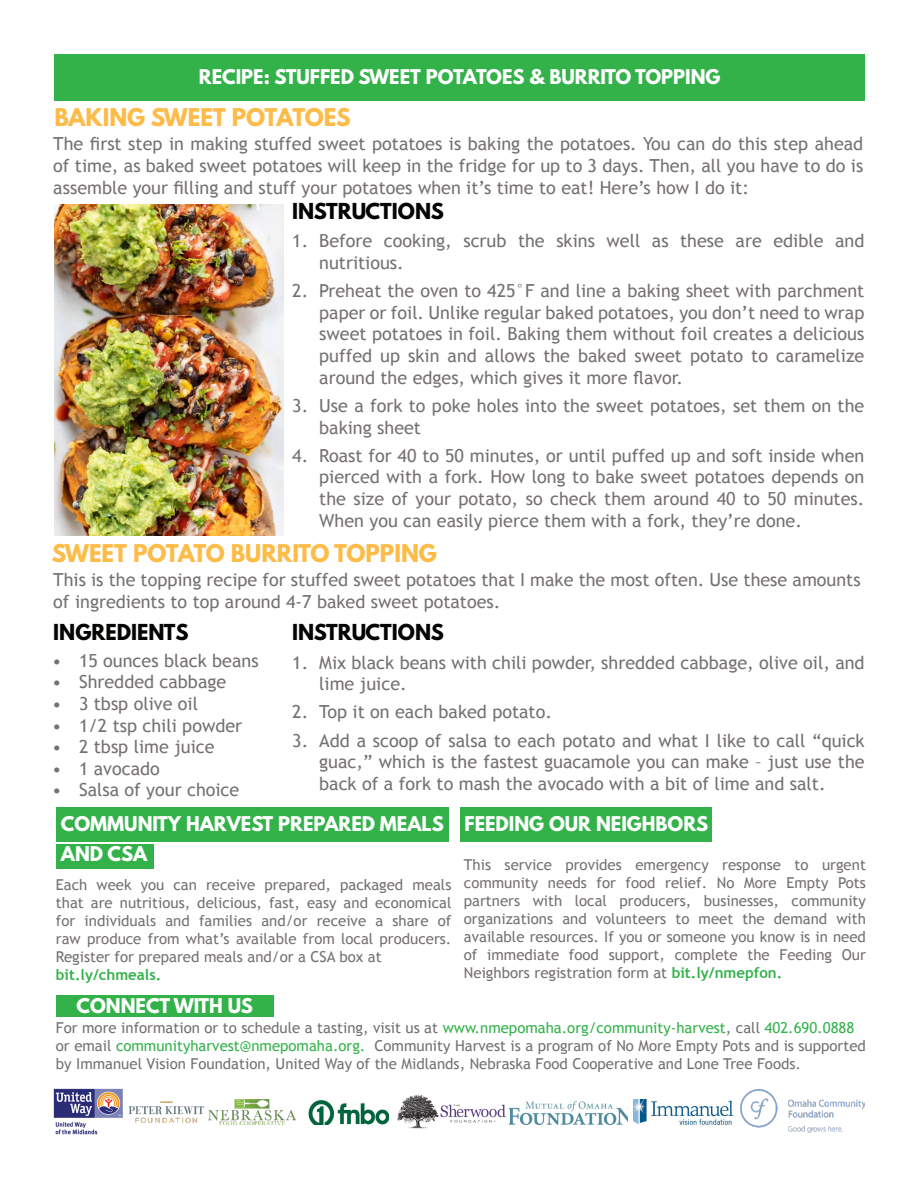
<style>
.page{position:relative;width:918px;height:1188px;background:#fff}
.page>*{position:absolute;margin:0;border:0;box-sizing:border-box;transform-origin:0 0}
.t1{font:700 21.75px "League Spartan";color:#fdbb48}
.t2{font:700 19.5px "League Spartan";color:#040503}
.t3{font:18px/21.6px "Trebuchet MS";color:#757170}
.t4{font:700 18px/30px "League Spartan";color:#fff}
.t5{font:15px/18px "Trebuchet MS";color:#757170;text-align:justify}
.t6{font:700 15px "Trebuchet MS";color:#33b24a}
.s1{font-weight:700;color:#33b24a}
.s2{color:#33b24a}
</style>
<div class="page">
<div style="left:56px;top:996px;width:218px;height:21px;background:#33b24a"></div>
<div style="left:56px;top:807px;width:393px;height:35px;background:#33b24a"></div>
<div style="left:56px;top:844px;width:97px;height:24px;background:#33b24a"></div>
<div style="left:461px;top:807px;width:251px;height:35px;background:#33b24a"></div>
<img style="left:217px;top:1099px;width:78px;height:26px">
<img style="left:309px;top:1100px;width:80px;height:24px">
<img style="left:510px;top:1101px;width:117px;height:23px">
<img style="left:122px;top:1090px;width:95px;height:33px">
<img style="left:633px;top:1099px;width:101px;height:26px">
<img style="left:54px;top:1089px;width:68px;height:46px">
<img style="left:397px;top:1096px;width:109px;height:32px">
<img style="left:740px;top:1090px;width:124px;height:42px">
<div style="left:55px;top:54px;width:810px;height:46px;background:#33b24a"></div>
<img style="left:55px;top:204px;width:228px;height:332px">
<p class="t4" style="left:199px;top:61px;width:523px">RECIPE: STUFFED SWEET POTATOES &amp; BURRITO TOPPING</p>
<p class="t1" style="left:55px;top:101px;width:298px">BAKING SWEET POTATOES</p>
<p class="t3" style="left:53px;top:133px;width:812px;text-align:justify">The first step in making stuffed sweet potatoes is baking the potatoes. You can do this step ahead of time, as baked sweet potatoes will keep in the fridge for up to 3 days. Then, all you have to do is assemble your filling and stuff your potatoes when it’s time to eat! Here’s how I do it:</p>
<p class="t2" style="left:292px;top:196px;width:153px">INSTRUCTIONS</p>
<p class="t3" style="left:319px;top:230px;width:547px;text-indent:-27px">1. Before cooking, scrub the skins well as these are edible and nutritious.</p>
<p class="t3" style="left:319px;top:280px;width:547px;text-align:justify;text-indent:-27px">2. Preheat the oven to 425°F and line a baking sheet with parchment paper or foil. Unlike regular baked potatoes, you don’t need to wrap sweet potatoes in foil. Baking them without foil creates a delicious puffed up skin and allows the baked sweet potato to caramelize around the edges, which gives it more flavor.</p>
<p class="t3" style="left:319px;top:395px;width:547px;text-indent:-27px">3. Use a fork to poke holes into the sweet potatoes, set them on the baking sheet</p>
<p class="t3" style="left:319px;top:445px;width:547px;text-align:justify;text-indent:-27px">4. Roast for 40 to 50 minutes, or until puffed up and soft inside when pierced with a fork. How long to bake sweet potatoes depends on the size of your potato, so check them around 40 to 50 minutes.<br>When you can easily pierce them with a fork, they’re done.</p>
<p class="t1" style="left:52px;top:536px;width:386px">SWEET POTATO BURRITO TOPPING</p>
<p class="t3" style="left:53px;top:569px;width:809px">This is the topping recipe for stuffed sweet potatoes that I make the most often. Use these amounts of ingredients to top around 4-7 baked sweet potatoes.</p>
<p class="t2" style="left:53px;top:617px;width:137px">INGREDIENTS</p>
<p class="t3" style="left:52px;top:650px;width:208px">• 15 ounces black beans</p>
<p class="t3" style="left:52px;top:671px;width:176px">• Shredded cabbage</p>
<p class="t3" style="left:52px;top:693px;width:147px">• 3 tbsp olive oil</p>
<p class="t3" style="left:52px;top:715px;width:192px">• 1/2 tsp chili powder</p>
<p class="t3" style="left:52px;top:736px;width:164px">• 2 tbsp lime juice</p>
<p class="t3" style="left:52px;top:758px;width:109px">• 1 avocado</p>
<p class="t3" style="left:52px;top:779px;width:189px">• Salsa of your choice</p>
<p class="t2" style="left:292px;top:617px;width:153px">INSTRUCTIONS</p>
<p class="t3" style="left:319px;top:652px;width:547px;text-indent:-27px">1. Mix black beans with chili powder, shredded cabbage, olive oil, and lime juice.</p>
<p class="t3" style="left:292px;top:702px;width:261px">2. Top it on each baked potato.</p>
<p class="t3" style="left:319px;top:730px;width:547px;text-align:justify;text-indent:-27px">3. Add a scoop of salsa to each potato and what I like to call “quick guac,” which is the fastest guacamole you can make – just use the back of a fork to mash the avocado with a bit of lime and salt.</p>
<p class="t4" style="left:61px;top:809px;width:385px">COMMUNITY HARVEST PREPARED MEALS<br>AND CSA</p>
<p class="t4" style="left:465px;top:809px;width:245px">FEEDING OUR NEIGHBORS</p>
<p class="t5" style="left:464px;top:856px;width:404px">This service provides emergency response to urgent community needs for food relief. No More Empty Pots partners with local producers, businesses, community organizations and volunteers to meet the demand with available resources. If you or someone you know is in need of immediate food support, complete the Feeding Our Neighbors registration form at <span class="s1">bit.ly/nmepfon.</span></p>
<p class="t5" style="left:56px;top:875px;width:397px">Each week you can receive prepared, packaged meals that are nutritious, delicious, fast, easy and economical for individuals and families and/or receive a share of raw produce from what’s available from local producers.<br>Register for prepared meals and/or a CSA box at</p>
<p class="t6" style="left:56px;top:965px;width:107px">bit.ly/chmeals.</p>
<p class="t4" style="left:77px;top:991px;width:178px">CONNECT WITH US</p>
<p class="t5" style="left:56px;top:1018px;width:811px;text-align:left">For more information or to schedule a tasting, visit us at <span class="s2">www.nmepomaha.org/community-harvest</span>, call <span class="s2">402.690.0888 </span>or email <span class="s2">communityharvest@nmepomaha.org.</span> Community Harvest is a program of No More Empty Pots and is supported by Immanuel Vision Foundation, United Way of the Midlands, Nebraska Food Cooperative and Lone Tree Foods.</p>
</div>
